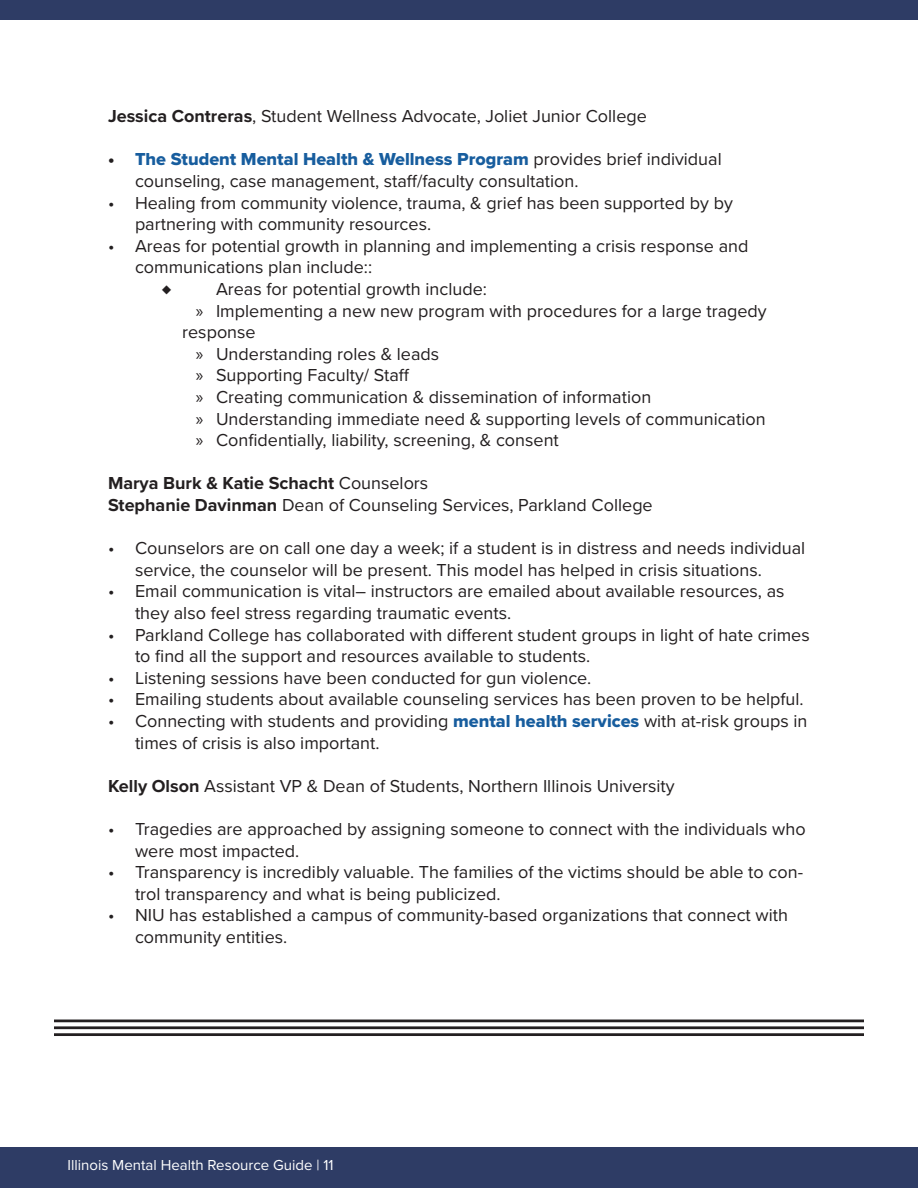
<style>
.page{position:relative;width:918px;height:1188px;background:#fff}
.page>*{position:absolute;margin:0;border:0;box-sizing:border-box;transform-origin:0 0}
.t1{font:18px/21.6px "Proxima Nova";color:#231f20}
.t2{font:700 18px "Proxima Nova";color:#231f20}
.t3{font:15px "Proxima Nova";color:#fff}
.s1{font-weight:700}
.s2{font-family:"Proxima Nova Extrabld"}
.s3{font-family:"Proxima Nova Extrabld";color:#175d9e}
.s4{font-family:"Myriad Pro"}
.s5{font-weight:400}
</style>
<div class="page">
<div style="left:0;top:0;width:918px;height:19px;background:#2e3c65"></div>
<div style="left:0;top:1148px;width:918px;height:40px;background:#2e3c65"></div>
<hr style="left:54px;top:1020px;width:810px;height:2px;background:#231f20">
<hr style="left:54px;top:1026px;width:810px;height:3px;background:#231f20">
<hr style="left:54px;top:1033px;width:810px;height:3px;background:#231f20">
<p class="t1" style="left:108px;top:105px;width:540px"><span class="s1">Jessica Contreras</span>, Student Wellness Advocate, Joliet Junior College</p>
<p class="t1" style="left:135px;top:148px;width:588px;text-indent:-27px"><span class="s2">•</span> <span class="s3">The Student Mental Health &amp; Wellness Program</span> provides brief individual counseling, case management, staff/faculty consultation.</p>
<p class="t1" style="left:135px;top:191px;width:599px;text-indent:-27px">• Healing from community violence, trauma, &amp; grief has been supported by by partnering with community resources.</p>
<p class="t1" style="left:135px;top:234px;width:615px;text-indent:-27px">• Areas for potential growth in planning and implementing a crisis response and communications plan include::</p>
<p class="t1" style="left:162px;top:277px;width:11px">♦</p>
<p class="t1" style="left:216px;top:277px;width:273px">Areas for potential growth include:</p>
<p class="t1" style="left:182px;top:299px;width:586px;text-indent:14px"><span class="s4">»</span> Implementing a new new program with procedures for a large tragedy response</p>
<p class="t1" style="left:196px;top:342px;width:245px"><span class="s4">»</span> Understanding roles &amp; leads</p>
<p class="t1" style="left:196px;top:364px;width:215px"><span class="s4">»</span> Supporting Faculty/ Staff</p>
<p class="t1" style="left:196px;top:385px;width:457px"><span class="s4">»</span> Creating communication &amp; dissemination of information</p>
<p class="t1" style="left:196px;top:407px;width:571px"><span class="s4">»</span> Understanding immediate need &amp; supporting levels of communication</p>
<p class="t1" style="left:196px;top:429px;width:365px"><span class="s4">»</span> Confidentially, liability, screening, &amp; consent</p>
<p class="t2" style="left:108px;top:470px;width:322px">Marya Burk &amp; Katie Schacht <span class="s5">Counselors</span></p>
<p class="t1" style="left:108px;top:493px;width:546px"><span class="s1">Stephanie Davinman</span> Dean of Counseling Services, Parkland College</p>
<p class="t1" style="left:135px;top:537px;width:672px;text-indent:-27px">• Counselors are on call one day a week; if a student is in distress and needs individual service, the counselor will be present. This model has helped in crisis situations.</p>
<p class="t1" style="left:135px;top:580px;width:651px;text-indent:-27px">• Email communication is vital– instructors are emailed about available resources, as they also feel stress regarding traumatic events.</p>
<p class="t1" style="left:135px;top:623px;width:676px;text-indent:-27px">• Parkland College has collaborated with different student groups in light of hate crimes to find all the support and resources available to students.</p>
<p class="t1" style="left:108px;top:666px;width:485px">• Listening sessions have been conducted for gun violence.</p>
<p class="t1" style="left:108px;top:688px;width:697px">• Emailing students about available counseling services has been proven to be helpful.</p>
<p class="t1" style="left:135px;top:709px;width:674px;text-indent:-27px">• Connecting with students and providing <span class="s3">mental health services</span> with at-risk groups in times of crisis is also important.</p>
<p class="t1" style="left:108px;top:774px;width:568px"><span class="s1">Kelly Olson</span> Assistant VP &amp; Dean of Students, Northern Illinois University</p>
<p class="t1" style="left:135px;top:817px;width:672px;text-indent:-27px">• Tragedies are approached by assigning someone to connect with the individuals who were most impacted.</p>
<p class="t1" style="left:135px;top:861px;width:670px;text-indent:-27px">• Transparency is incredibly valuable. The families of the victims should be able to con&shy;trol transparency and what is being publicized.</p>
<p class="t1" style="left:135px;top:904px;width:655px;text-indent:-27px">• NIU has established a campus of community-based organizations that connect with community entities.</p>
<p class="t3" style="left:68px;top:1153px;width:268px">Illinois Mental Health Resource Guide | 11</p>
</div>
